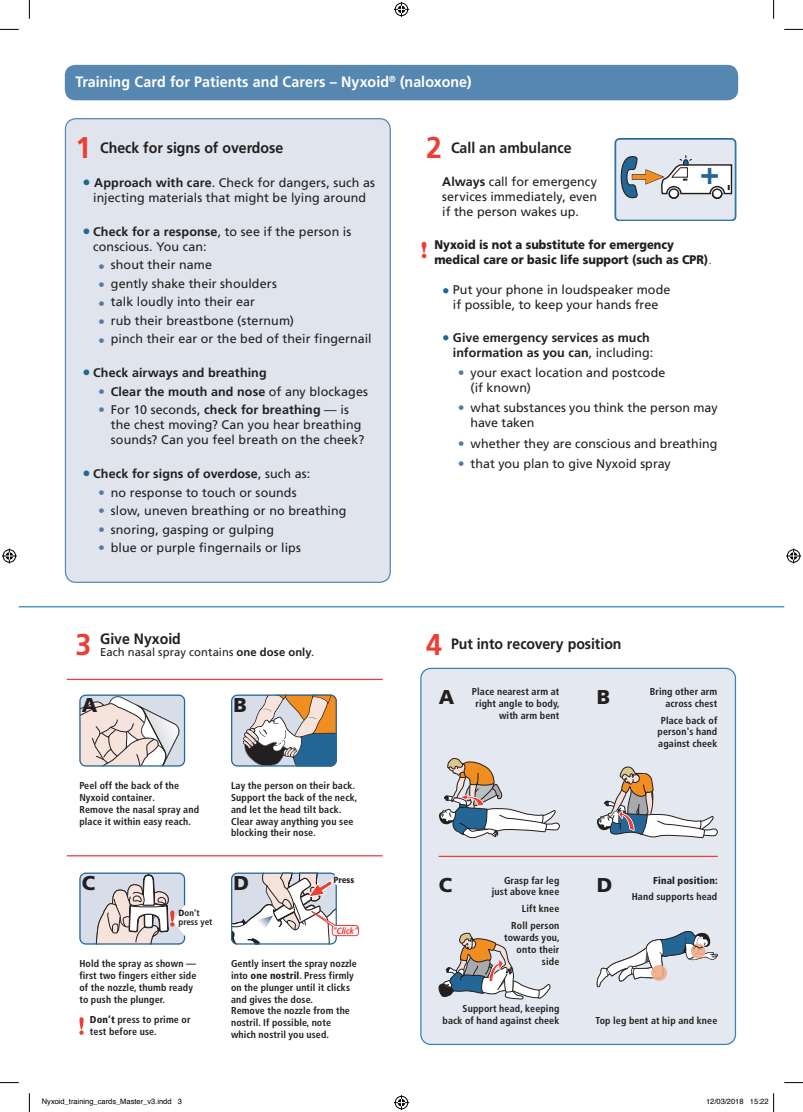
<style>
.page{position:relative;width:803px;height:1112px;background:#fff}
.page>*{position:absolute;margin:0;border:0;box-sizing:border-box;transform-origin:0 0}
.t1{font:700 30px "Frutiger LT Com";color:#ee3e34;scale:.95 1}
.t2{font:900 20px "Frutiger";color:#231f20}
.t3{font:700 15px "Frutiger LT Com";color:#231f20;scale:.94 1}
.t4{font:700 15px "Frutiger LT Com";letter-spacing:.005em;color:#fff;scale:.95 1}
.t5{font:12.5px/15px "Frutiger LT Com";letter-spacing:.005em;color:#231f20}
.t6{font:700 12.5px/15px "Frutiger LT Com";letter-spacing:.01em;color:#231f20;text-align:right}
.t7{font:900 12.5px/15px "Frutiger";color:#231f20;scale:.9 1}
.t8{font:11.25px "Frutiger LT Com";letter-spacing:.005em;color:#231f20}
.t9{font:700 condensed 10px/11.8px "Frutiger";letter-spacing:.015em;color:#231f20;text-align:right}
.t10{font:900 condensed 10px "Frutiger";letter-spacing:.015em;color:#231f20}
.t11{font:700 condensed 9px/8.1px "Frutiger";color:#231f20}
.t12{font:italic 700 condensed 9px "Frutiger LT Com";letter-spacing:-.02em;color:#ee2d36}
.t13{font:900 condensed 9px "Frutiger";color:#231f20}
.t14{font:7.5px "Helvetica";color:#000}
.s1{font-size:30px;color:#ee3e34}
.s2{font-weight:700;font-size:16.25px;color:#246695}
.s3{font-weight:700}
.s4{font-family:"Frutiger";font-weight:900;color:#537aa4}
.s5{font-size:16.25px;color:#246695}
.s6{font-weight:400}
.s7{font-weight:900}
.s8{font-family:"Stencil Std";font-weight:400;font-size:21.25px;color:#ee3e34}
.s9{font-weight:300}
.s10{font-weight:700;font-size:15px;color:#246695}
.s11{font-size:15px;color:#246695}
.s12{font-weight:900;font-stretch:normal;font-size:20px}
</style>
<div class="page">
<div style="left:65px;top:119px;width:325px;height:463px;background:#dfe4ed;border-radius:11px"></div>
<div style="left:65px;top:118px;width:326px;height:464px;border:1px solid #5888b0;border-radius:11px"></div>
<div style="left:65px;top:65px;width:673px;height:35px;background:#5687b0;border-radius:11px"></div>
<div style="left:420px;top:667px;width:316px;height:377px;background:#e4e8f0"></div>
<hr style="left:439px;top:855px;width:278px;height:1px;background:#ee3e34">
<svg style="left:439px;top:931px;width:112px;height:68px"></svg>
<svg style="left:596px;top:930px;width:123px;height:70px"></svg>
<svg style="left:439px;top:721px;width:121px;height:117px"></svg>
<svg style="left:597px;top:765px;width:121px;height:72px"></svg>
<svg style="left:615px;top:138px;width:121px;height:83px"></svg>
<div style="left:615px;top:138px;width:121px;height:83px;border:1px solid #246695;border-radius:5px"></div>
<hr style="left:67px;top:678px;width:316px;height:2px;background:#ee3e34">
<svg style="left:231px;top:694px;width:106px;height:72px"></svg>
<svg style="left:79px;top:694px;width:106px;height:72px"></svg>
<svg style="left:79px;top:1017px;width:5px;height:17px"></svg>
<svg style="left:79px;top:872px;width:107px;height:73px"></svg>
<svg style="left:231px;top:872px;width:128px;height:72px"></svg>
<hr style="left:67px;top:855px;width:316px;height:1px;background:#ee3e34">
<hr style="left:19px;top:606px;width:765px;height:1px;background:#3684b6">
<svg style="left:0;top:29px;width:19px;height:1px"></svg>
<svg style="left:784px;top:29px;width:19px;height:1px"></svg>
<svg style="left:0;top:1082px;width:19px;height:1px"></svg>
<svg style="left:784px;top:1082px;width:19px;height:1px"></svg>
<svg style="left:29px;top:0;width:1px;height:19px"></svg>
<svg style="left:29px;top:1093px;width:1px;height:18px"></svg>
<svg style="left:773px;top:0;width:1px;height:19px"></svg>
<svg style="left:394px;top:2px;width:15px;height:15px"></svg>
<svg style="left:394px;top:1095px;width:15px;height:14px"></svg>
<svg style="left:2px;top:548px;width:15px;height:15px"></svg>
<svg style="left:786px;top:548px;width:15px;height:15px"></svg>
<svg style="left:773px;top:1093px;width:1px;height:18px"></svg>
<p class="t4" style="left:75px;top:73px;width:419px">Training Card for Patients and Carers – Nyxoid<sup>®</sup> (naloxone)</p>
<p class="t3" style="left:75px;top:139px;width:223px"><span class="s1">1</span> Check for signs of overdose</p>
<p class="t5" style="left:83px;top:175px;width:294px;text-align:center"><span class="s2">•</span> <span class="s3">Approach with care</span>. Check for dangers, such as injecting materials that might be lying around</p>
<p class="t5" style="left:93px;top:224px;width:260px;text-indent:-11px"><span class="s2">•</span> <span class="s3">Check for a response</span>, to see if the person is conscious. You can:</p>
<p class="t5" style="left:98px;top:257px;width:115px"><span class="s4">•</span> shout their name</p>
<p class="t5" style="left:98px;top:276px;width:180px"><span class="s4">•</span> gently shake their shoulders</p>
<p class="t5" style="left:98px;top:294px;width:158px"><span class="s4">•</span> talk loudly into their ear</p>
<p class="t5" style="left:98px;top:313px;width:197px"><span class="s4">•</span> rub their breastbone (sternum)</p>
<p class="t5" style="left:98px;top:331px;width:275px"><span class="s4">•</span> pinch their ear or the bed of their fingernail</p>
<p class="t6" style="left:83px;top:365px;width:186px"><span class="s5">•</span> Check airways and breathing</p>
<p class="t6" style="left:98px;top:384px;width:271px"><span class="s4">•</span> Clear the mouth and nose <span class="s6">of any blockages</span></p>
<p class="t5" style="left:111px;top:402px;width:255px;text-indent:-12px"><span class="s4">•</span> For 10 seconds, <span class="s3">check for breathing</span> — is the chest moving? Can you hear breathing sounds? Can you feel breath on the cheek?</p>
<p class="t6" style="left:83px;top:466px;width:229px"><span class="s5">•</span> Check for signs of overdose<span class="s6">, such as:</span></p>
<p class="t5" style="left:98px;top:484px;width:200px"><span class="s4">•</span> no response to touch or sounds</p>
<p class="t5" style="left:98px;top:503px;width:250px"><span class="s4">•</span> slow, uneven breathing or no breathing</p>
<p class="t5" style="left:98px;top:521px;width:177px"><span class="s4">•</span> snoring, gasping or gulping</p>
<p class="t5" style="left:98px;top:540px;width:204px"><span class="s4">•</span> blue or purple fingernails or lips</p>
<h1 class="t1" style="left:75px;top:626px;width:18px">3</h1>
<p class="t3" style="left:100px;top:629px;width:87px">Give Nyxoid</p>
<p class="t8" style="left:100px;top:645px;width:216px">Each nasal spray contains <span class="s3">one dose only</span>.</p>
<h2 class="t2" style="left:82px;top:692px;width:17px">A</h2>
<h2 class="t2" style="left:234px;top:692px;width:15px">B</h2>
<p class="t9" style="left:79px;top:779px;width:121px;text-align:left">Peel off the back of the<br>Nyxoid container.<br>Remove the nasal spray and place it within easy reach.</p>
<p class="t9" style="left:231px;top:779px;width:128px;text-align:left">Lay the person on their back.<br>Support the back of the neck, and let the head tilt back.<br>Clear away anything you see blocking their nose.</p>
<h2 class="t2" style="left:82px;top:870px;width:15px">C</h2>
<h2 class="t2" style="left:234px;top:870px;width:17px">D</h2>
<p class="t13" style="left:333px;top:874px;width:22px">Press</p>
<p class="t11" style="left:178px;top:909px;width:35px"><span class="s7">D</span>on’t press yet</p>
<p class="t12" style="left:332px;top:925px;width:28px">“Click”</p>
<p class="t9" style="left:79px;top:957px;width:119px;text-align:left">Hold the spray as shown — first two fingers either side of the nozzle, thumb ready to push the plunger.</p>
<p class="t9" style="left:90px;top:1013px;width:102px;text-align:left"><span class="s7">Don’t</span> press to prime or test before use.</p>
<p class="t9" style="left:231px;top:957px;width:127px;text-align:left">Gently insert the spray nozzle into <span class="s7">one nostril</span>. Press firmly on the plunger until it clicks and gives the dose.<br>Remove the nozzle from the nostril. If possible, note which nostril you used.</p>
<p class="t3" style="left:426px;top:139px;width:156px"><span class="s1">2</span> Call an ambulance</p>
<p class="t5" style="left:442px;top:174px;width:156px;text-align:justify"><span class="s3">Always</span> call for emergency services immediately, even if the person wakes up.</p>
<p class="t7" style="left:434px;top:237px;width:310px;text-indent:-14px"><span class="s8">!</span> Nyxoid is not a substitute for emergency medical care or basic life support (such as CPR)<span class="s9">.</span></p>
<p class="t5" style="left:442px;top:282px;width:230px;text-align:center"><span class="s10">•</span> Put your phone in loudspeaker mode if possible, to keep your hands free</p>
<p class="t6" style="left:442px;top:330px;width:212px"><span class="s11">•</span> Give emergency services as much information as you can<span class="s6">, including:</span></p>
<p class="t5" style="left:471px;top:365px;width:196px;text-indent:-12px"><span class="s4">•</span> your exact location and postcode (if known)</p>
<p class="t5" style="left:471px;top:400px;width:249px;text-indent:-12px"><span class="s4">•</span> what substances you think the person may have taken</p>
<p class="t5" style="left:458px;top:436px;width:261px"><span class="s4">•</span> whether they are conscious and breathing</p>
<p class="t5" style="left:458px;top:456px;width:214px"><span class="s4">•</span> that you plan to give Nyxoid spray</p>
<p class="t3" style="left:426px;top:635px;width:209px"><span class="s1">4</span> Put into recovery position</p>
<p class="t9" style="left:439px;top:685px;width:122px"><span class="s12">A</span> Place nearest arm at right angle to body,<br>with arm bent</p>
<h2 class="t2" style="left:597px;top:684px;width:15px">B</h2>
<p class="t9" style="left:650px;top:685px;width:69px">Bring other arm across chest</p>
<p class="t9" style="left:657px;top:714px;width:61px;text-align:center">Place back of person's hand against cheek</p>
<p class="t9" style="left:492px;top:874px;width:69px">Grasp far leg just above knee</p>
<p class="t9" style="left:511px;top:900px;width:50px;line-height:16.8px">Lift knee<br>Roll person</p>
<p class="t9" style="left:504px;top:931px;width:57px">towards you, onto their side</p>
<p class="t9" style="left:442px;top:1002px;width:118px">Support head, keeping back of hand against cheek</p>
<p class="t10" style="left:653px;top:873px;width:66px">Final position:</p>
<p class="t9" style="left:632px;top:890px;width:87px">Hand supports head</p>
<h2 class="t2" style="left:439px;top:872px;width:15px">C</h2>
<h2 class="t2" style="left:597px;top:872px;width:17px">D</h2>
<p class="t9" style="left:595px;top:1014px;width:123px">Top leg bent at hip and knee</p>
<p class="t14" style="left:42px;top:1095px;width:142px">Nyxoid_training_cards_Master_v3.indd 3</p>
<p class="t14" style="left:706px;top:1095px;width:64px">12/03/2018 15:22</p>
</div>
